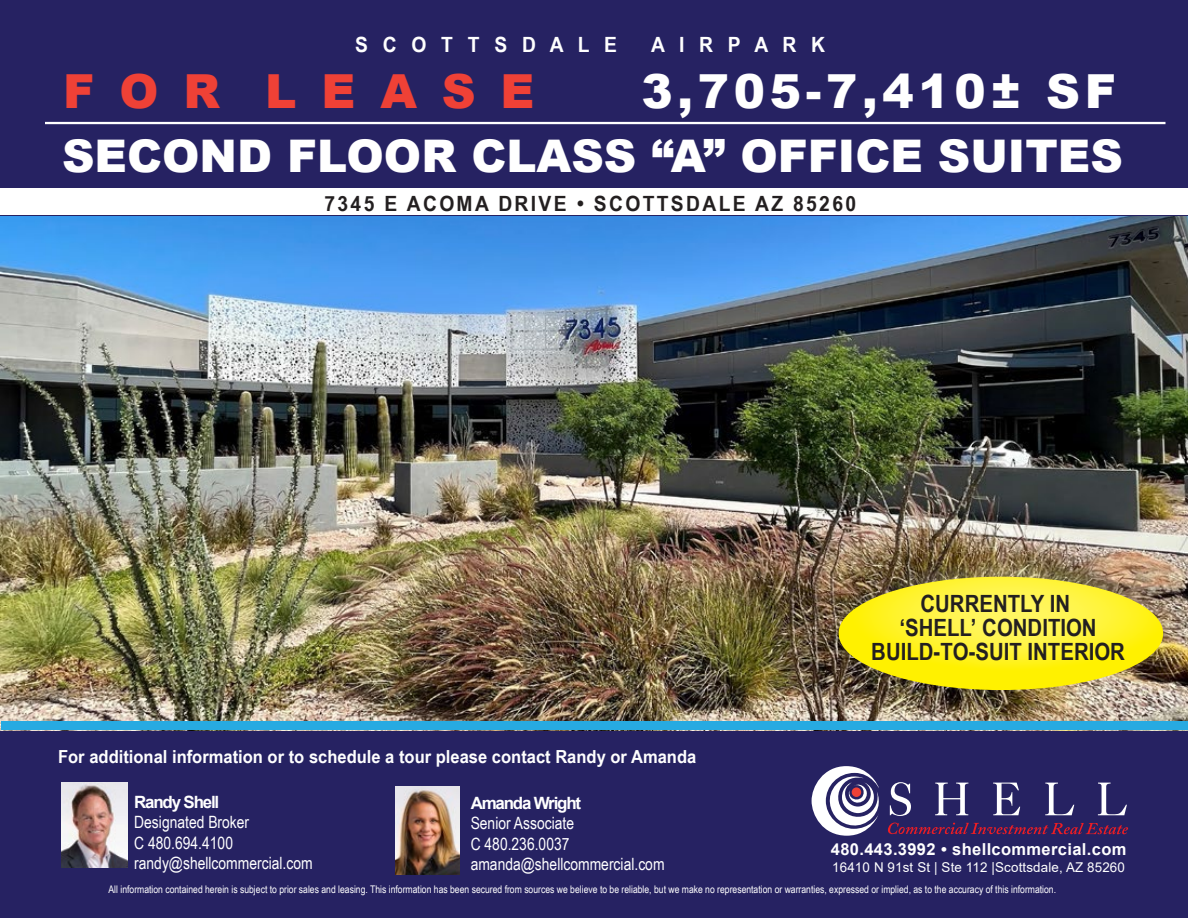
<style>
.page{position:relative;width:1188px;height:918px;background:#fff}
.page>*{position:absolute;margin:0;border:0;box-sizing:border-box;transform-origin:0 0}
.t1{font:900 46.95px "Arial";letter-spacing:.1em;color:#fff}
.t2{font:900 46.95px "Arial";color:#ef4136}
.t3{font:900 45px "Arial";color:#fff}
.t4{font:700 23.7px/24px "Arial Narrow";color:#231f20;text-align:center;scale:1.05 1}
.t5{font:700 21px "Arial Narrow";letter-spacing:.1em;color:#231f20;scale:1.12 1}
.t6{font:700 21px "Arial Narrow";letter-spacing:.625em;color:#fff;scale:1.12 1}
.t7{font:700 18px "Arial Narrow";color:#fff;scale:1.12 1}
.t8{font:16.95px/20.2px "Arial Narrow";color:#fff}
.t9{font:700 16.95px "Arial";letter-spacing:-.07em;color:#fff}
.t10{font:700 16.5px "Arial";letter-spacing:.02em;color:#fff}
.t11{font:13.5px "Arial";letter-spacing:.01em;color:#fff}
.t12{font:10.5px "Arial Narrow";color:#fff}
</style>
<div class="page">
<img style="left:1px;top:0;width:1187px;height:731px">
<div style="left:0;top:731px;width:1188px;height:187px;background:#262262"></div>
<svg style="left:812px;top:766px;width:316px;height:70px"></svg>
<div style="left:852px;top:787px;width:9px;height:10px;background:#ef4136;border-radius:50%"></div>
<img style="left:395px;top:787px;width:64px;height:87px">
<img style="left:61px;top:782px;width:67px;height:85px">
<div style="left:0;top:1px;width:1188px;height:215px;background:#262262"></div>
<hr style="left:45px;top:122px;width:1121px;height:2px;background:#fff">
<div style="left:0;top:188px;width:1188px;height:26px;background:#fff"></div>
<svg style="left:1108px;top:227px;width:51px;height:21px"></svg>
<div style="left:2px;top:722px;width:1186px;height:8px;background:#27aae1"></div>
<div style="left:839px;top:577px;width:324px;height:113px;background:#fff100;border-radius:50%"></div>
<svg style="left:848px;top:558px;width:324px;height:113px;background:#e4d73b"></svg>
<h3 class="t6" style="left:355px;top:28px;width:235px">SC OTTSDALE</h3>
<h3 class="t6" style="left:651px;top:28px;width:157px">A IRPARK</h3>
<h1 class="t2" style="left:63px;top:57px;width:473px">F OR L EA S E</h1>
<h1 class="t1" style="left:641px;top:57px;width:476px">3,705-7,410± SF</h1>
<h2 class="t3" style="left:62px;top:124px;width:1062px">SECOND FLOOR CLASS “A” OFFICE SUITES</h2>
<h3 class="t5" style="left:325px;top:187px;width:476px">7345 E ACOMA DRIVE • SCOTTSDALE AZ 85260</h3>
<h3 class="t7" style="left:58px;top:743px;width:571px">For additional information or to schedule a tour please contact Randy or Amanda</h3>
<h3 class="t4" style="left:871px;top:590px;width:243px">CURRENTLY IN<br>‘SHELL’ CONDITION<br>BUILD-TO-SUIT INTERIOR</h3>
<h3 class="t9" style="left:134px;top:790px;width:87px">Randy Shell</h3>
<h3 class="t8" style="left:134px;top:811px;width:180px">Designated Broker<br>C 480.694.4100 randy@shellcommercial.com</h3>
<h3 class="t9" style="left:471px;top:791px;width:112px">Amanda Wright</h3>
<h3 class="t8" style="left:471px;top:813px;width:195px">Senior Associate<br>C 480.236.0037 amanda@shellcommercial.com</h3>
<h3 class="t10" style="left:831px;top:837px;width:297px">480.443.3992 • shellcommercial.com</h3>
<p class="t11" style="left:832px;top:858px;width:294px">16410 N 91st St | Ste 112 |Scottsdale, AZ 85260</p>
<p class="t12" style="left:109px;top:882px;width:949px">All information contained herein is subject to prior sales and leasing. This information has been secured from sources we believe to be reliable, but we make no representation or warranties, expressed or implied, as to the accuracy of this information.</p>
</div>
